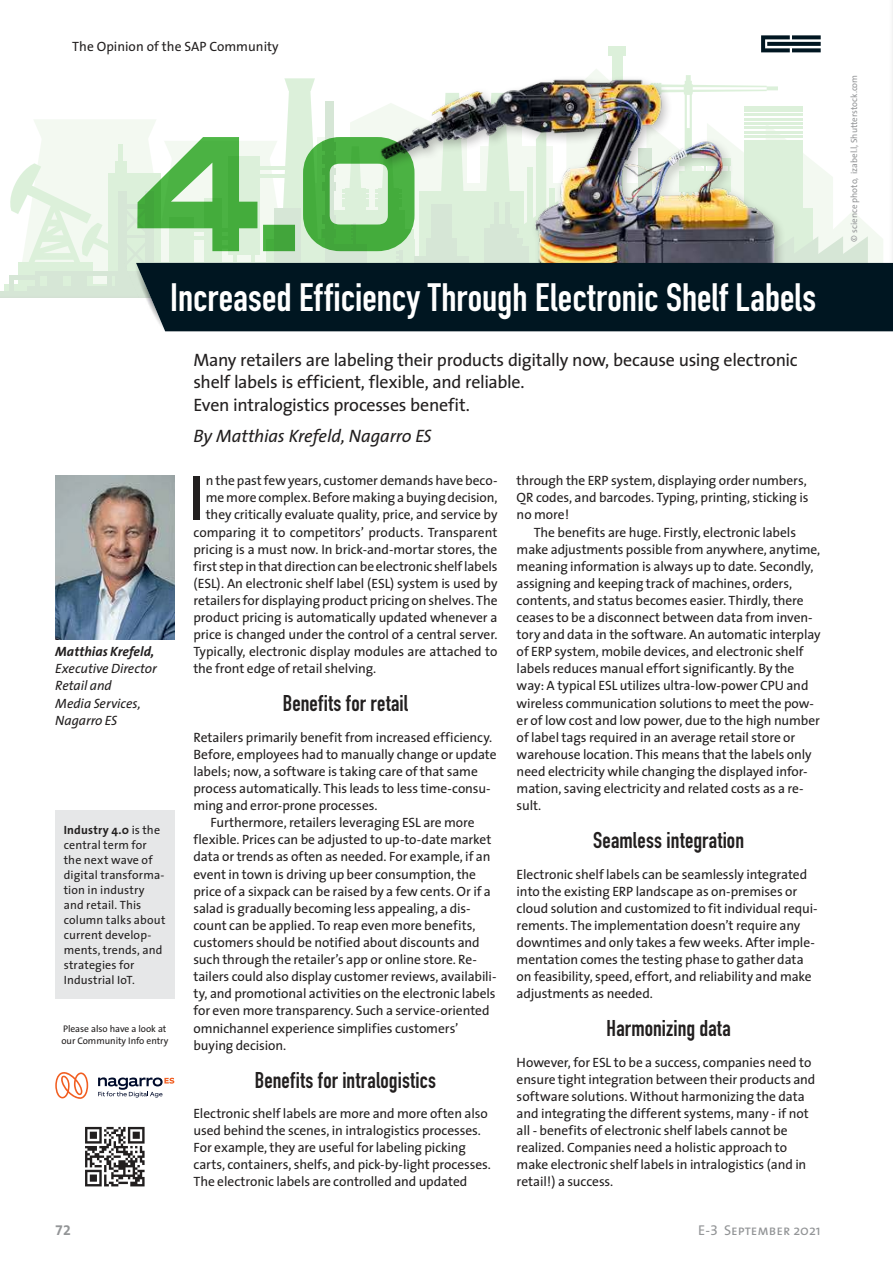
<style>
.page{position:relative;width:893px;height:1263px;background:#fff}
.page>*{position:absolute;margin:0;border:0;box-sizing:border-box;transform-origin:0 0}
.t1{font:700 61.5px "DIN Condensed";color:#221f1f}
.t2{font:700 39px "DIN Condensed";letter-spacing:.005em;color:#fff}
.t3{font:700 22.5px "DIN Condensed";letter-spacing:.01em;color:#221f1f}
.t4{font:18px/22.5px "The Sans";letter-spacing:-.02em;color:#221f1f}
.t5{font:italic 18px "The Sans";letter-spacing:-.01em;color:#221f1f}
.t6{font:14.25px "The Sans Caps";color:#939597}
.t7{font:14.25px "The Sans Bold Expert";color:#939597}
.t8{font:13.5px/17.1px "The Sans";letter-spacing:-.01em;color:#221f1f}
.t9{font:italic 13.5px/17.1px "The Sans";letter-spacing:-.005em;color:#221f1f}
.t10{font:italic 700 13.5px "The Sans";color:#221f1f}
.t11{font:12px/15px "The Sans";letter-spacing:.01em;color:#221f1f}
.t12{font:9.6px/11.6px "The Sans";letter-spacing:-.005em;color:#221f1f}
.t13{font:9px "The Sans";color:#939597}
.s1{font-weight:700}
.s2{font-family:"The Sans"}
.s3{font-family:"The Sans Expert"}
</style>
<div class="page">
<div style="left:55px;top:810px;width:119px;height:188px;background:#e6e7e8"></div>
<img style="left:55px;top:476px;width:119px;height:163px">
<svg style="left:85px;top:1127px;width:60px;height:59px"></svg>
<svg style="left:55px;top:1072px;width:33px;height:27px"></svg>
<svg style="left:98px;top:1077px;width:76px;height:20px"></svg>
<svg style="left:761px;top:35px;width:60px;height:17px"></svg>
<div style="left:146px;top:263px;width:747px;height:68px;background:#001621"></div>
<svg style="left:7px;top:68px;width:876px;height:230px"></svg>
<p class="t8" style="left:72px;top:39px;width:208px">The Opinion of the SAP Community</p>
<h2 class="t2" style="left:170px;top:283px;width:648px">Increased Efficiency Through Electronic Shelf Labels</h2>
<p class="t10" style="left:55px;top:646px;width:101px">Matthias Krefeld,</p>
<p class="t9" style="left:55px;top:661px;width:103px">Executive Director<br>Retail and<br>Media Services,<br>Nagarro ES</p>
<p class="t11" style="left:64px;top:823px;width:103px"><span class="s1">Industry 4.0</span> is the central term for the next wave of digital transforma&shy;tion in industry and retail. This column talks about current develop&shy;ments, trends, and strategies for<br>Industrial IoT.</p>
<p class="t12" style="left:61px;top:1024px;width:108px">Please also have a look at our Community Info entry</p>
<h3 class="t4" style="left:193px;top:350px;width:606px">Many retailers are labeling their products digitally now, because using electronic shelf labels is efficient, flexible, and reliable.<br>Even intralogistics processes benefit.</h3>
<h3 class="t5" style="left:193px;top:429px;width:240px">By Matthias Krefeld, Nagarro ES</h3>
<h1 class="t1" style="left:190px;top:475px;width:14px">I</h1>
<p class="t8" style="left:206px;top:473px;width:293px">n the past few years, customer demands have beco-</p>
<p class="t8" style="left:206px;top:490px;width:293px">me more complex. Before making a buying decision,</p>
<p class="t8" style="left:206px;top:507px;width:293px">they critically evaluate quality, price, and service by</p>
<p class="t8" style="left:193px;top:525px;width:305px">comparing it to competitors’ products. Transparent</p>
<p class="t8" style="left:193px;top:542px;width:306px">pricing is a must now. In brick-and-mortar stores, the</p>
<p class="t8" style="left:193px;top:559px;width:305px">first step in that direction can be electronic shelf labels</p>
<p class="t8" style="left:193px;top:576px;width:305px">(ESL). An electronic shelf label (ESL) system is used by</p>
<p class="t8" style="left:193px;top:593px;width:306px">retailers for displaying product pricing on shelves. The</p>
<p class="t8" style="left:193px;top:610px;width:306px">product pricing is automatically updated whenever a</p>
<p class="t8" style="left:193px;top:627px;width:306px">price is changed under the control of a central server.</p>
<p class="t8" style="left:193px;top:644px;width:306px">Typically, electronic display modules are attached to</p>
<p class="t8" style="left:193px;top:661px;width:184px">the front edge of retail shelving.</p>
<h3 class="t3" style="left:283px;top:695px;width:127px">Benefits for retail</h3>
<p class="t8" style="left:193px;top:730px;width:300px">Retailers primarily benefit from increased efficiency.</p>
<p class="t8" style="left:193px;top:747px;width:305px">Before, employees had to manually change or update</p>
<p class="t8" style="left:193px;top:764px;width:286px">labels; now, a software is taking care of that same</p>
<p class="t8" style="left:193px;top:781px;width:299px">process automatically. This leads to less time-consu-</p>
<p class="t8" style="left:193px;top:798px;width:186px">ming and error-prone processes.</p>
<p class="t8" style="left:210px;top:815px;width:266px">Furthermore, retailers leveraging ESL are more</p>
<p class="t8" style="left:193px;top:832px;width:300px">flexible. Prices can be adjusted to up-to-date market</p>
<p class="t8" style="left:193px;top:849px;width:298px">data or trends as often as needed. For example, if an</p>
<p class="t8" style="left:193px;top:867px;width:284px">event in town is driving up beer consumption, the</p>
<p class="t8" style="left:193px;top:884px;width:299px">price of a sixpack can be raised by a few cents. Or if a</p>
<p class="t8" style="left:193px;top:901px;width:279px">salad is gradually becoming less appealing, a dis-</p>
<p class="t8" style="left:193px;top:918px;width:283px">count can be applied. To reap even more benefits,</p>
<p class="t8" style="left:193px;top:935px;width:288px">customers should be notified about discounts and</p>
<p class="t8" style="left:193px;top:952px;width:285px">such through the retailer’s app or online store. Re-</p>
<p class="t8" style="left:193px;top:969px;width:305px">tailers could also display customer reviews, availabili-</p>
<p class="t8" style="left:193px;top:986px;width:304px">ty, and promotional activities on the electronic labels</p>
<p class="t8" style="left:193px;top:1003px;width:298px">for even more transparency. Such a service-oriented</p>
<p class="t8" style="left:193px;top:1020px;width:266px">omnichannel experience simplifies customers’</p>
<p class="t8" style="left:193px;top:1038px;width:94px">buying decision.</p>
<h3 class="t3" style="left:255px;top:1071px;width:183px">Benefits for intralogistics</h3>
<p class="t8" style="left:193px;top:1106px;width:299px">Electronic shelf labels are more and more often also used behind the scenes, in intralogistics processes.<br>For example, they are useful for labeling picking carts, containers, shelfs, and pick-by-light processes.<br>The electronic labels are controlled and updated</p>
<p class="t8" style="left:517px;top:473px;width:293px">through the ERP system, displaying order numbers,<br>QR codes, and barcodes. Typing, printing, sticking is no more!</p>
<p class="t8" style="left:517px;top:525px;width:306px;text-indent:17px">The benefits are huge. Firstly, electronic labels make adjustments possible from anywhere, anytime, meaning information is always up to date. Secondly, assigning and keeping track of machines, orders, contents, and status becomes easier. Thirdly, there ceases to be a disconnect between data from inven&shy;tory and data in the software. An automatic interplay of ERP system, mobile devices, and electronic shelf labels reduces manual effort significantly. By the way: A typical ESL utilizes ultra-low-power CPU and wireless communication solutions to meet the pow&shy;er of low cost and low power, due to the high number of label tags required in an average retail store or warehouse location. This means that the labels only need electricity while changing the displayed infor&shy;mation, saving electricity and related costs as a re&shy;sult.</p>
<h3 class="t3" style="left:593px;top:832px;width:152px">Seamless integration</h3>
<p class="t8" style="left:517px;top:867px;width:303px">Electronic shelf labels can be seamlessly integrated into the existing ERP landscape as on-premises or cloud solution and customized to fit individual requi&shy;rements. The implementation doesn’t require any downtimes and only takes a few weeks. After imple&shy;mentation comes the testing phase to gather data on feasibility, speed, effort, and reliability and make adjustments as needed.</p>
<h3 class="t3" style="left:607px;top:1020px;width:126px">Harmonizing data</h3>
<p class="t8" style="left:517px;top:1055px;width:300px">However, for ESL to be a success, companies need to ensure tight integration between their products and software solutions. Without harmonizing the data and integrating the different systems, many - if not all - benefits of electronic shelf labels cannot be realized. Companies need a holistic approach to make electronic shelf labels in intralogistics (and in retail!) a success.</p>
<p class="t7" style="left:55px;top:1222px;width:17px">72</p>
<p class="t6" style="left:698px;top:1222px;width:124px"><span class="s2">E-</span><span class="s3">3</span> September <span class="s2">2021</span></p>
<p class="t13" style="left:850px;top:242px;width:168px;rotate:-90deg">© science photo, izabel.l, Shutterstock.com</p>
</div>
